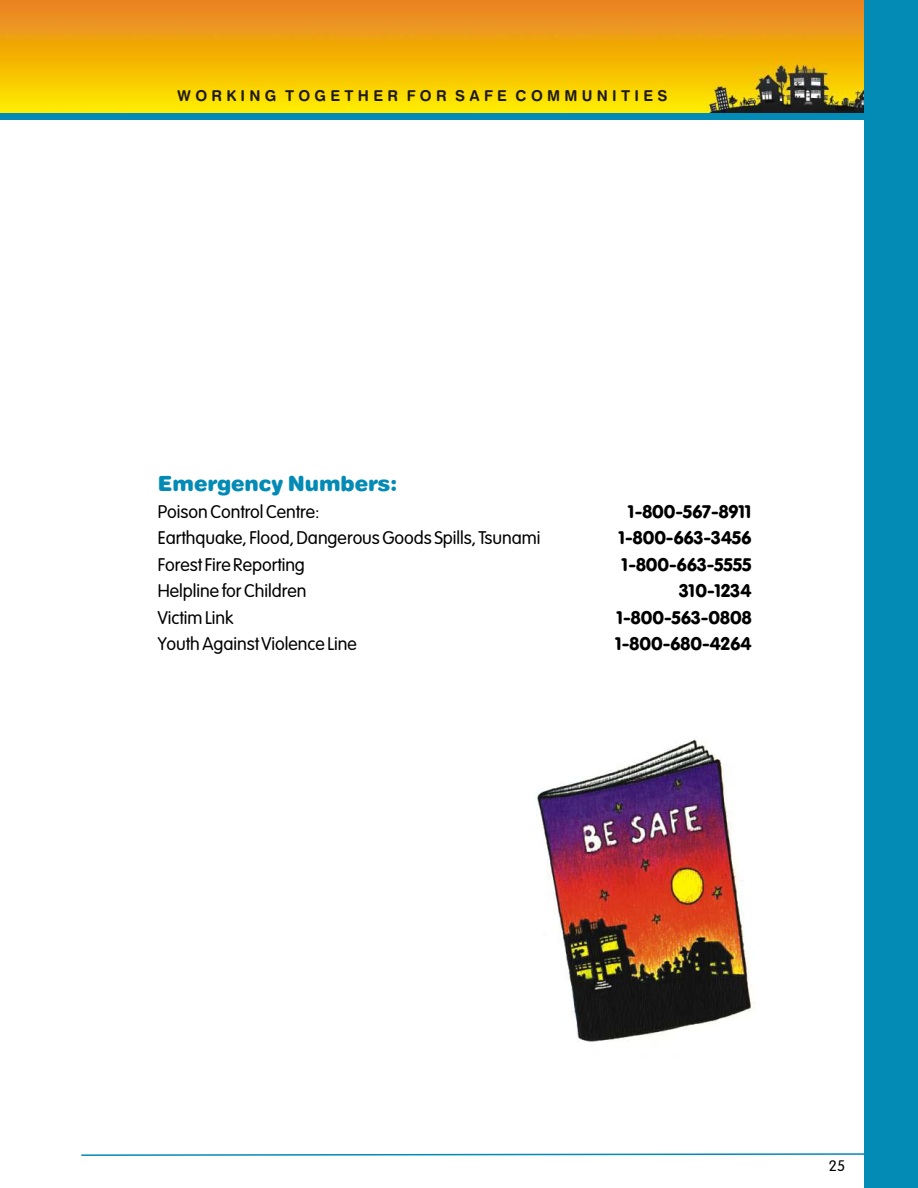
<style>
.page{position:relative;width:918px;height:1188px;background:#fff}
.page>*{position:absolute;margin:0;border:0;box-sizing:border-box;transform-origin:0 0}
.t1{font:21px "Swis 721 Blk Rnd BT";color:#038ab5}
.t2{font:18px "VAG Rounded Lt";color:#000}
.t3{font:18px "VAG Rounded BT";color:#000}
.t4{font:15px "Swis 721 Bd Rnd BT";letter-spacing:.285em;color:#1f1a17}
.t5{font:15px "VAG Rounded Lt";color:#000}
</style>
<div class="page">
<img style="left:0;top:0;width:864px;height:114px">
<div style="left:0;top:114px;width:866px;height:6px;background:#038ab5"></div>
<div style="left:864px;top:0;width:54px;height:1188px;background:#038ab5"></div>
<svg style="left:81px;top:1153px;width:783px;height:3px"></svg>
<img style="left:537px;top:739px;width:215px;height:303px">
<p class="t4" style="left:177px;top:90px;width:492px">WORKING TOGETHER FOR SAFE COMMUNITIES</p>
<p class="t1" style="left:158px;top:475px;width:241px">Emergency Numbers:</p>
<p class="t2" style="left:158px;top:504px;width:163px">Poison Control Centre:</p>
<p class="t3" style="left:628px;top:504px;width:125px">1-800-567-8911</p>
<p class="t2" style="left:158px;top:530px;width:384px">Earthquake, Flood, Dangerous Goods Spills, Tsunami</p>
<p class="t3" style="left:619px;top:531px;width:134px">1-800-663-3456</p>
<p class="t2" style="left:158px;top:557px;width:149px">Forest Fire Reporting</p>
<p class="t3" style="left:622px;top:557px;width:131px">1-800-663-5555</p>
<p class="t2" style="left:158px;top:583px;width:150px">Helpline for Children</p>
<p class="t3" style="left:679px;top:584px;width:74px">310-1234</p>
<p class="t2" style="left:158px;top:610px;width:77px">Victim Link</p>
<p class="t3" style="left:617px;top:610px;width:136px">1-800-563-0808</p>
<p class="t2" style="left:158px;top:636px;width:200px">Youth Against Violence Line</p>
<p class="t3" style="left:615px;top:636px;width:138px">1-800-680-4264</p>
<p class="t5" style="left:829px;top:1159px;width:18px">25</p>
</div>
